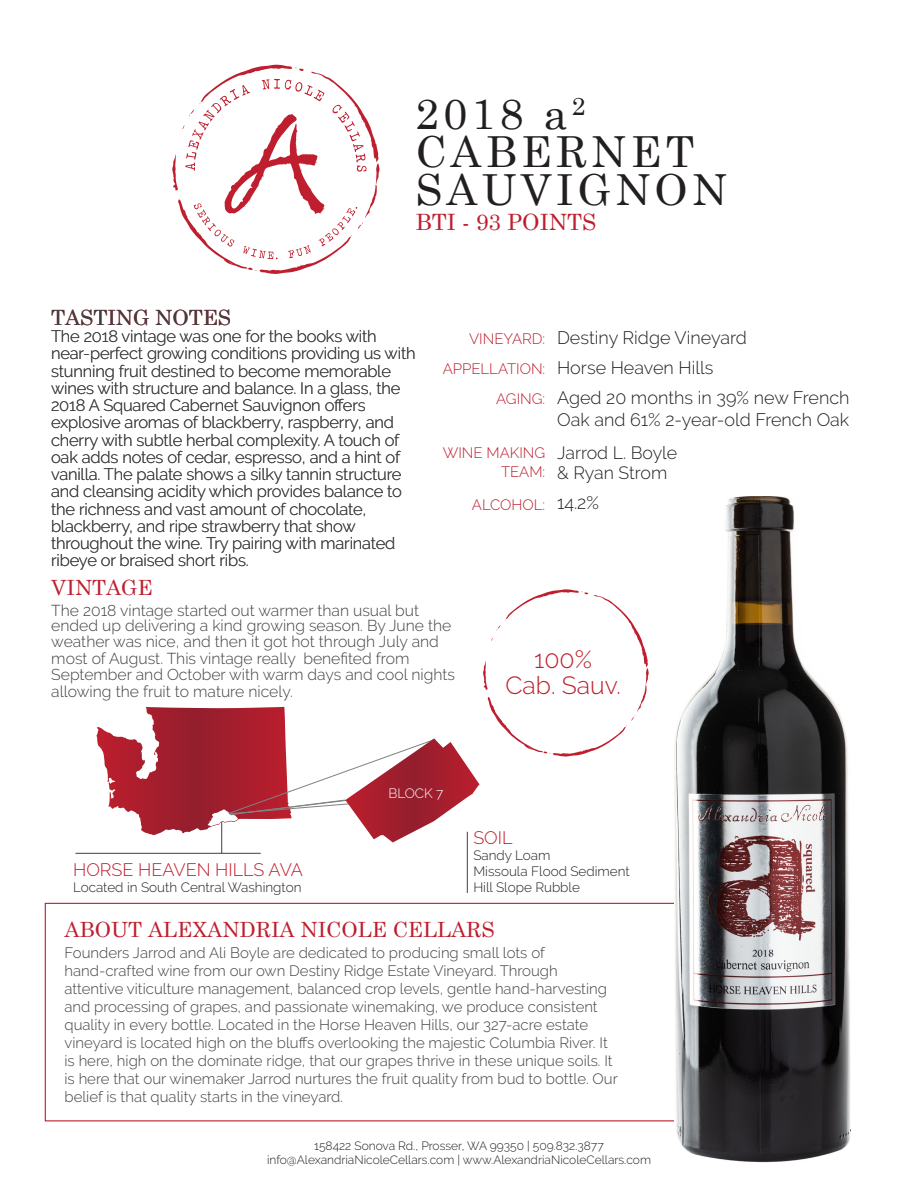
<style>
.page{position:relative;width:918px;height:1188px;background:#fff}
.page>*{position:absolute;margin:0;border:0;box-sizing:border-box;transform-origin:0 0}
.t1{font:42.75px/38px "Century Schoolbook";letter-spacing:.1em;color:#231f20}
.t2{font:300 24.75px/26.8px "Raleway";color:#be1e2d;text-align:center}
.t3{font:22.5px "Century Schoolbook";color:#be1e2d}
.t4{font:21px "Century Schoolbook";color:#be1e2d}
.t5{font:21px "Century Schoolbook";color:#404041}
.t6{font:300 18px/30px "Raleway";color:#231f20}
.t7{font:300 18px "Raleway";color:#be1e2d}
.t8{font:300 17.7px/19.5px "Raleway";color:#231f20}
.t9{font:300 16.5px/17.2px "Raleway";letter-spacing:-.01em;color:#404041}
.t10{font:300 15.75px/16.5px "Raleway";color:#404041}
.t11{font:300 15px/18px "Raleway";color:#404041}
.t12{font:300 15px/30px "Raleway";color:#be1e2d;text-align:right}
.t13{font:300 13.5px/16.2px "Raleway";color:#231f20}
.t14{font:300 13.5px "Raleway";color:#fff}
.t15{font:300 12px/14.4px "Raleway";color:#231f20;text-align:center}
</style>
<div class="page">
<svg style="left:172px;top:64px;width:208px;height:210px"></svg>
<div style="left:45px;top:903px;width:637px;height:218px;border:1px solid #be1e2d"></div>
<img style="left:674px;top:496px;width:176px;height:667px">
<hr style="left:221px;top:817px;width:1px;height:36px;background:#404041">
<hr style="left:467px;top:832px;width:1px;height:61px;background:#404041">
<hr style="left:75px;top:853px;width:186px;height:1px;background:#404041">
<svg style="left:136px;top:589px;width:513px;height:253px"></svg>
<h1 class="t1" style="left:415px;top:91px;width:313px">2018 a<sup>2<br></sup>CABERNET<br>SAUVIGNON</h1>
<p class="t3" style="left:416px;top:203px;width:182px">BTI - 93 POINTS</p>
<h3 class="t5" style="left:51px;top:300px;width:182px">TASTING NOTES</h3>
<p class="t9" style="left:51px;top:328px;width:366px">The 2018 vintage was one for the books with near-perfect growing conditions providing us with stunning fruit destined to become memorable wines with structure and balance. In a glass, the 2018 A Squared Cabernet Sauvignon offers explosive aromas of blackberry, raspberry, and cherry with subtle herbal complexity. A touch of oak adds notes of cedar, espresso, and a hint of vanilla. The palate shows a silky tannin structure and cleansing acidity which provides balance to the richness and vast amount of chocolate, blackberry, and ripe strawberry that show throughout the wine. Try pairing with marinated ribeye or braised short ribs.</p>
<p class="t9" style="left:334px;top:397px;width:7px">f</p>
<p class="t12" style="left:443px;top:324px;width:104px">VINEYARD:<br>APPELLATION:<br>AGING:</p>
<p class="t12" style="left:443px;top:438px;width:104px">WINE MAKING</p>
<p class="t12" style="left:501px;top:457px;width:46px">TEAM:</p>
<p class="t12" style="left:472px;top:490px;width:75px">ALCOHOL:</p>
<p class="t6" style="left:557px;top:322px;width:294px">Destiny Ridge Vineyard<br>Horse Heaven Hills<br>Aged 20 months in 39% new French</p>
<p class="t6" style="left:557px;top:405px;width:294px">Oak and 61% 2-year-old French Oak</p>
<p class="t8" style="left:557px;top:443px;width:122px">Jarrod L. Boyle &amp; Ryan Strom</p>
<p class="t6" style="left:557px;top:487px;width:43px">14.2%</p>
<p class="t4" style="left:51px;top:569px;width:103px">VINTAGE</p>
<p class="t10" style="left:51px;top:602px;width:369px">The 2018 vintage started out warmer than usual but</p>
<p class="t10" style="left:51px;top:617px;width:402px">ended up delivering a kind growing season. By June the weather was nice, and then it got hot through July and</p>
<p class="t10" style="left:51px;top:650px;width:360px">most of August. This vintage really benefited from</p>
<p class="t10" style="left:51px;top:666px;width:405px">September and October with warm days and cool nights allowing the fruit to mature nicely.</p>
<p class="t14" style="left:388px;top:785px;width:56px">BLOCK 7</p>
<h2 class="t2" style="left:505px;top:645px;width:117px">100%<br>Cab. Sauv.</h2>
<p class="t7" style="left:473px;top:827px;width:41px">SOIL</p>
<p class="t13" style="left:473px;top:847px;width:158px">Sandy Loam<br>Missoula Flood Sediment<br>Hill Slope Rubble</p>
<p class="t4" style="left:64px;top:912px;width:432px">ABOUT ALEXANDRIA NICOLE CELLARS</p>
<p class="t11" style="left:64px;top:944px;width:544px">Founders Jarrod and Ali Boyle are dedicated to producing small lots of hand-crafted wine from our own Destiny Ridge Estate Vineyard. Through attentive viticulture management, balanced crop levels, gentle hand-harvesting and processing of grapes, and passionate winemaking, we produce consistent quality in every bottle. Located in the Horse Heaven Hills, our 327-acre estate</p>
<p class="t11" style="left:64px;top:1034px;width:545px">vineyard is located high on the bluffs overlooking the majestic Columbia River. It</p>
<p class="t11" style="left:64px;top:1052px;width:555px">is here, high on the dominate ridge, that our grapes thrive in these unique soils. It is here that our winemaker Jarrod nurtures the fruit quality from bud to bottle. Our belief is that quality starts in the vineyard.</p>
<p class="t15" style="left:267px;top:1138px;width:385px">158422 Sonova Rd., Prosser, WA 99350 | 509.832.3877 info@AlexandriaNicoleCellars.com | www.AlexandriaNicoleCellars.com</p>
<p class="t7" style="left:73px;top:859px;width:231px">HORSE HEAVEN HILLS AVA</p>
<p class="t13" style="left:73px;top:879px;width:230px">Located in South Central Washington</p>
</div>
